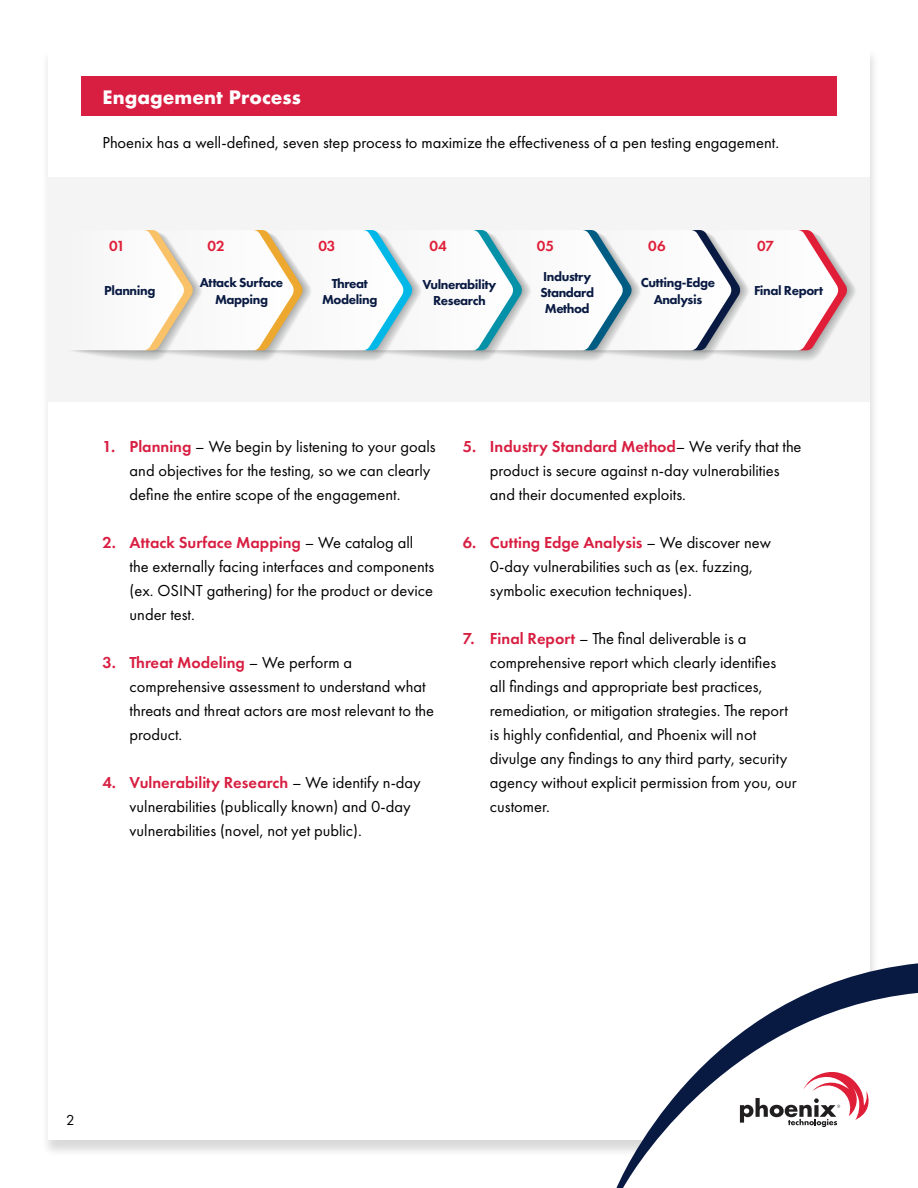
<style>
.page{position:relative;width:918px;height:1188px;background:#fff}
.page>*{position:absolute;margin:0;border:0;box-sizing:border-box;transform-origin:0 0}
.t1{font:700 18px "Futura";color:#fff}
.t2{font:16.5px/24px "Futura PT";color:#000}
.t3{font:600 15.15px "Futura PT";color:#e01e38}
.t4{font:15px "Futura PT";color:#000}
.t5{font:800 13.5px/16.2px "Futura PT";letter-spacing:-.03em;color:#091a42;text-align:center}
.s1{font-weight:600;color:#d81e41}
</style>
<div class="page">
<div style="left:41px;top:48px;width:839px;height:1110px;background:#000;opacity:.15"></div>
<div style="left:48px;top:47px;width:822px;height:1093px;background:#fff"></div>
<svg style="left:617px;top:963px;width:301px;height:225px"></svg>
<svg style="left:622px;top:993px;width:296px;height:195px"></svg>
<svg style="left:740px;top:1071px;width:131px;height:56px"></svg>
<div style="left:81px;top:76px;width:756px;height:40px;background:#d81e41"></div>
<div style="left:47px;top:177px;width:823px;height:225px;background:#f4f4f4"></div>
<svg style="left:73px;top:230px;width:782px;height:130px"></svg>
<p class="t1" style="left:103px;top:84px;width:200px">Engagement Process</p>
<p class="t2" style="left:103px;top:130px;width:678px">Phoenix has a well-defined, seven step process to maximize the effectiveness of a pen testing engagement.</p>
<p class="t3" style="left:109px;top:236px;width:18px">01</p>
<p class="t5" style="left:104px;top:283px;width:53px">Planning</p>
<p class="t3" style="left:207px;top:236px;width:19px">02</p>
<p class="t5" style="left:200px;top:275px;width:85px">Attack Surface<br>Mapping</p>
<p class="t3" style="left:318px;top:236px;width:19px">03</p>
<p class="t5" style="left:322px;top:275px;width:57px">Threat<br>Modeling</p>
<p class="t3" style="left:430px;top:236px;width:19px">04</p>
<p class="t5" style="left:423px;top:276px;width:76px">Vulnerability<br>Research</p>
<p class="t3" style="left:537px;top:236px;width:19px">05</p>
<p class="t5" style="left:540px;top:268px;width:55px">Industry<br>Standard<br>Method</p>
<p class="t3" style="left:648px;top:236px;width:19px">06</p>
<p class="t5" style="left:641px;top:275px;width:76px">Cutting-Edge<br>Analysis</p>
<p class="t3" style="left:757px;top:236px;width:18px">07</p>
<p class="t5" style="left:754px;top:282px;width:70px">Final Report</p>
<p class="t2" style="left:130px;top:435px;width:308px;text-indent:-27px"><span class="s1">1. Planning</span> – We begin by listening to your goals and objectives for the testing, so we can clearly define the entire scope of the engagement.</p>
<p class="t2" style="left:130px;top:531px;width:306px;text-indent:-27px"><span class="s1">2. Attack Surface Mapping</span> – We catalog all the externally facing interfaces and components (ex. OSINT gathering) for the product or device under test.</p>
<p class="t2" style="left:130px;top:651px;width:306px;text-indent:-27px"><span class="s1">3. Threat Modeling</span> – We perform a comprehensive assessment to understand what threats and threat actors are most relevant to the product.</p>
<p class="t2" style="left:130px;top:771px;width:293px;text-indent:-27px"><span class="s1">4. Vulnerability Research</span> – We identify n-day vulnerabilities (publically known) and 0-day vulnerabilities (novel, not yet public).</p>
<p class="t2" style="left:490px;top:435px;width:313px;text-indent:-27px"><span class="s1">5. Industry Standard Method</span>– We verify that the product is secure against n-day vulnerabilities and their documented exploits.</p>
<p class="t2" style="left:490px;top:531px;width:283px;text-indent:-27px"><span class="s1">6. Cutting Edge Analysis</span> – We discover new<br>0-day vulnerabilities such as (ex. fuzzing, symbolic execution techniques).</p>
<p class="t2" style="left:490px;top:627px;width:308px;text-indent:-27px"><span class="s1">7. Final Report</span> – The final deliverable is a comprehensive report which clearly identifies<br>all findings and appropriate best practices, remediation, or mitigation strategies. The report is highly confidential, and Phoenix will not divulge any findings to any third party, security agency without explicit permission from you, our customer.</p>
<p class="t4" style="left:66px;top:1111px;width:10px">2</p>
</div>
